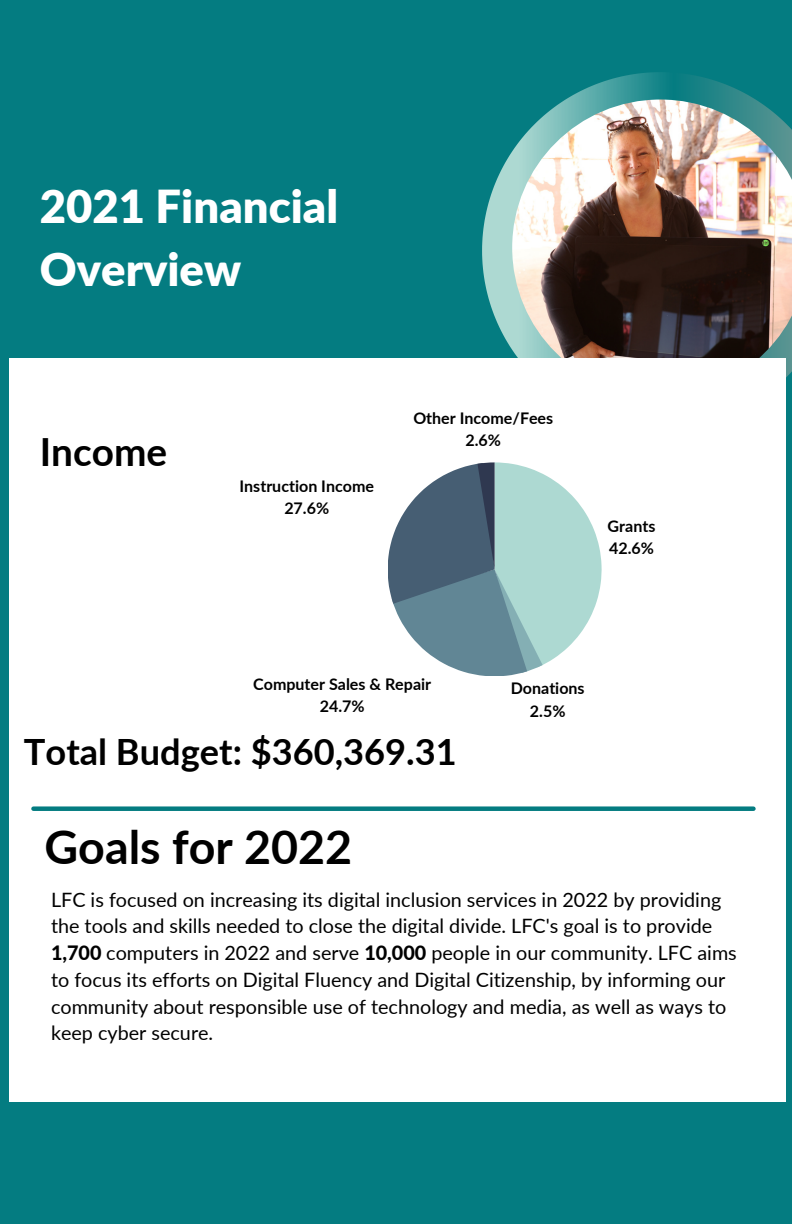
<style>
.page{position:relative;width:792px;height:1224px;background:#047c81}
.page>*{position:absolute;margin:0;border:0;box-sizing:border-box;transform-origin:0 0}
.t1{font:700 46.6px "Lato";color:#000}
.t2{font:900 45.4px/63px "Lato";color:#fff}
.t3{font:700 38.8px "Lato";color:#000}
.t4{font:700 36.2px "Lato";color:#000}
.t5{font:19.8px/26.8px "Lato";color:#000}
.t6{font:700 16px/22.4px "Lato";color:#000;text-align:center}
.s1{font-weight:800}
</style>
<div class="page">
<svg style="left:482px;top:72px;width:274px;height:278px"></svg>
<img style="left:512px;top:100px;width:280px;height:278px">
<div style="left:9px;top:358px;width:777px;height:744px;background:#fff"></div>
<svg style="left:388px;top:462px;width:214px;height:214px"></svg>
<div style="left:33px;top:806px;width:720px;height:5px;background:#047c81"></div>
<h2 class="t2" style="left:40px;top:174px;width:300px">2021 Financial<br>Overview</h2>
<h3 class="t3" style="left:40px;top:427px;width:129px">Income</h3>
<p class="t6" style="left:240px;top:474px;width:136px">Instruction Income<br>27.6%</p>
<p class="t6" style="left:413px;top:407px;width:141px">Other Income/Fees<br>2.6%</p>
<p class="t6" style="left:608px;top:514px;width:49px;text-align:left">Grants<br>42.6%</p>
<p class="t6" style="left:253px;top:672px;width:179px">Computer Sales &amp; Repair<br>24.7%</p>
<h3 class="t4" style="left:24px;top:729px;width:435px">Total Budget: $360,369.31</h3>
<p class="t6" style="left:511px;top:677px;width:75px">Donations<br>2.5%</p>
<h1 class="t1" style="left:44px;top:818px;width:309px">Goals for 2022</h1>
<p class="t5" style="left:51px;top:886px;width:687px">LFC is focused on increasing its digital inclusion services in 2022 by providing the tools and skills needed to close the digital divide. LFC's goal is to provide <span class="s1">1,700</span> computers in 2022 and serve <span class="s1">10,000</span> people in our community. LFC aims to focus its efforts on Digital Fluency and Digital Citizenship, by informing our community about responsible use of technology and media, as well as ways to keep cyber secure.</p>
</div>
